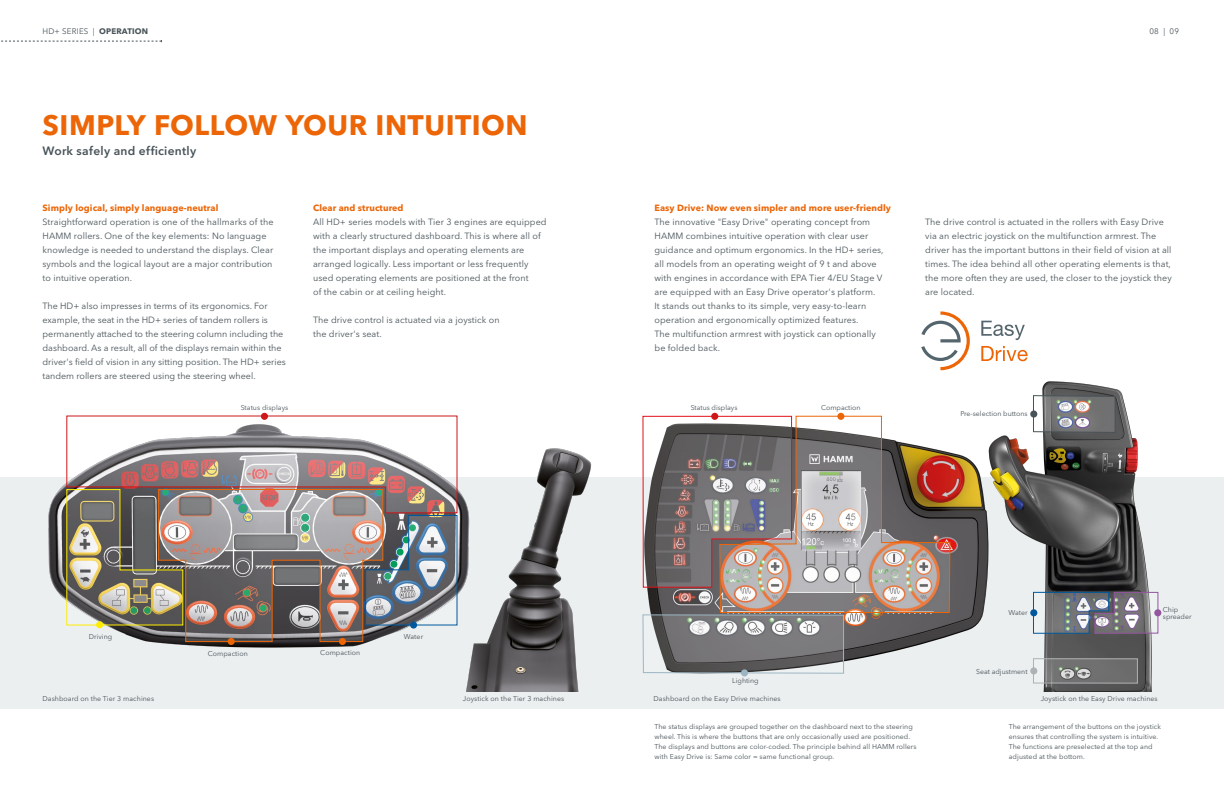
<style>
.page{position:relative;width:1224px;height:792px;background:#fff}
.page>*{position:absolute;margin:0;border:0;box-sizing:border-box;transform-origin:0 0}
.t1{font:700 28px "Avenir Next LT Pro";letter-spacing:.015em;color:#ec6608}
.t2{font:600 12px "Avenir Next LT Pro";letter-spacing:.025em;color:#485358}
.t3{font:9px/14px "Avenir Next LT Pro";letter-spacing:.01em;color:#485358}
.t4{font:700 9px "Avenir Next LT Pro";letter-spacing:.01em;color:#ec6608}
.t5{font:8px "Avenir Next LT Pro";letter-spacing:.02em;color:#485358}
.t6{font:7px/10px "Avenir Next LT Pro";letter-spacing:.01em;color:#485358}
.s1{font-weight:700}
</style>
<div class="page">
<svg style="left:1px;top:40px;width:161px;height:2px"></svg>
<div style="left:0;top:478px;width:1224px;height:231px;background:#eceff0"></div>
<img style="left:627px;top:412px;width:344px;height:265px">
<img style="left:971px;top:381px;width:192px;height:311px">
<img style="left:20px;top:412px;width:443px;height:236px">
<svg style="left:1033px;top:592px;width:126px;height:42px"></svg>
<div style="left:1030px;top:609px;width:7px;height:7px;background:#00589c;border-radius:50%"></div>
<svg style="left:642px;top:416px;width:77px;height:172px;background:#817777"></svg>
<svg style="left:1035px;top:660px;width:101px;height:22px;background:#828282"></svg>
<div style="left:1033px;top:658px;width:105px;height:26px;border:1px solid #afb2b4"></div>
<svg style="left:1033px;top:395px;width:83px;height:38px;background:#8c8c8e"></svg>
<div style="left:1030px;top:667px;width:7px;height:7px;background:#afb2b4;border-radius:50%"></div>
<div style="left:1030px;top:411px;width:7px;height:7px;background:#485358;border-radius:50%"></div>
<img style="left:719px;top:415px;width:232px;height:198px">
<svg style="left:642px;top:614px;width:202px;height:60px"></svg>
<div style="left:1154px;top:609px;width:7px;height:7px;background:#93569e;border-radius:50%"></div>
<div style="left:837px;top:413px;width:7px;height:7px;background:#ec6608;border-radius:50%"></div>
<div style="left:741px;top:669px;width:7px;height:7px;background:#9db5c3;border-radius:50%"></div>
<img style="left:66px;top:416px;width:392px;height:226px">
<div style="left:261px;top:413px;width:7px;height:7px;background:#cd1719;border-radius:50%"></div>
<div style="left:711px;top:413px;width:7px;height:7px;background:#cd1719;border-radius:50%"></div>
<div style="left:96px;top:621px;width:7px;height:7px;background:#ffed00;border-radius:50%"></div>
<div style="left:339px;top:638px;width:7px;height:7px;background:#ec6608;border-radius:50%"></div>
<div style="left:228px;top:638px;width:7px;height:7px;background:#ec6608;border-radius:50%"></div>
<div style="left:410px;top:621px;width:7px;height:8px;background:#00589c;border-radius:50%"></div>
<img style="left:463px;top:448px;width:149px;height:244px">
<svg style="left:981px;top:321px;width:44px;height:19px"></svg>
<svg style="left:981px;top:346px;width:47px;height:15px"></svg>
<svg style="left:921px;top:311px;width:49px;height:59px"></svg>
<p class="t5" style="left:43px;top:27px;width:107px">HD+ SERIES | <span class="s1">OPERATION</span></p>
<p class="t5" style="left:1149px;top:27px;width:31px">08 | 09</p>
<h1 class="t1" style="left:43px;top:108px;width:487px">SIMPLY FOLLOW YOUR INTUITION</h1>
<h2 class="t2" style="left:43px;top:143px;width:155px">Work safely and efficiently</h2>
<p class="t4" style="left:43px;top:202px;width:177px">Simply logical, simply language-neutral</p>
<p class="t3" style="left:43px;top:215px;width:233px">Straightforward operation is one of the hallmarks of the HAMM rollers. One of the key elements: No language knowledge is needed to understand the displays. Clear symbols and the logical layout are a major contribution to intuitive operation.</p>
<p class="t3" style="left:43px;top:299px;width:245px">The HD+ also impresses in terms of its ergonomics. For example, the seat in the HD+ series of tandem rollers is permanently attached to the steering column including the dashboard. As a result, all of the displays remain within the driver's field of vision in any sitting position. The HD+ series tandem rollers are steered using the steering wheel.</p>
<p class="t6" style="left:241px;top:402px;width:49px">Status displays</p>
<p class="t4" style="left:313px;top:202px;width:92px">Clear and structured</p>
<p class="t3" style="left:313px;top:215px;width:235px">All HD+ series models with Tier 3 engines are equipped with a clearly structured dashboard. This is where all of the important displays and operating elements are arranged logically. Less important or less frequently used operating elements are positioned at the front<br>of the cabin or at ceiling height.</p>
<p class="t3" style="left:313px;top:313px;width:188px">The drive control is actuated via a joystick on the driver's seat.</p>
<p class="t6" style="left:89px;top:631px;width:25px">Driving</p>
<p class="t6" style="left:404px;top:631px;width:21px">Water</p>
<p class="t6" style="left:208px;top:648px;width:42px">Compaction</p>
<p class="t6" style="left:320px;top:648px;width:42px">Compaction</p>
<p class="t4" style="left:655px;top:202px;width:238px">Easy Drive: Now even simpler and more user-friendly</p>
<p class="t3" style="left:655px;top:215px;width:231px">The innovative "Easy Drive" operating concept from HAMM combines intuitive operation with clear user guidance and optimum ergonomics. In the HD+ series, all models from an operating weight of 9 t and above with engines in accordance with EPA Tier 4/EU Stage V are equipped with an Easy Drive operator's platform.<br>It stands out thanks to its simple, very easy-to-learn operation and ergonomically optimized features.<br>The multifunction armrest with joystick can optionally be folded back.</p>
<p class="t3" style="left:925px;top:215px;width:248px">The drive control is actuated in the rollers with Easy Drive via an electric joystick on the multifunction armrest. The driver has the important buttons in their field of vision at all times. The idea behind all other operating elements is that, the more often they are used, the closer to the joystick they are located.</p>
<p class="t6" style="left:691px;top:402px;width:48px">Status displays</p>
<p class="t6" style="left:821px;top:402px;width:41px">Compaction</p>
<p class="t6" style="left:732px;top:676px;width:28px">Lighting</p>
<p class="t6" style="left:960px;top:409px;width:69px">Pre-selection buttons</p>
<p class="t6" style="left:1009px;top:608px;width:20px">Water</p>
<p class="t6" style="left:1163px;top:606px;width:30px;line-height:7px">Chip spreader</p>
<p class="t6" style="left:976px;top:666px;width:53px">Seat adjustment</p>
<p class="t6" style="left:43px;top:694px;width:113px">Dashboard on the Tier 3 machines</p>
<p class="t6" style="left:463px;top:694px;width:103px">Joystick on the Tier 3 machines</p>
<p class="t6" style="left:654px;top:694px;width:129px">Dashboard on the Easy Drive machines</p>
<p class="t6" style="left:1041px;top:694px;width:118px">Joystick on the Easy Drive machines</p>
<p class="t6" style="left:1009px;top:722px;width:154px">The arrangement of the buttons on the joystick ensures that controlling the system is intuitive.<br>The functions are preselected at the top and adjusted at the bottom.</p>
<p class="t6" style="left:655px;top:722px;width:264px">The status displays are grouped together on the dashboard next to the steering wheel. This is where the buttons that are only occasionally used are positioned.<br>The displays and buttons are color-coded. The principle behind all HAMM rollers with Easy Drive is: Same color = same functional group.</p>
</div>
